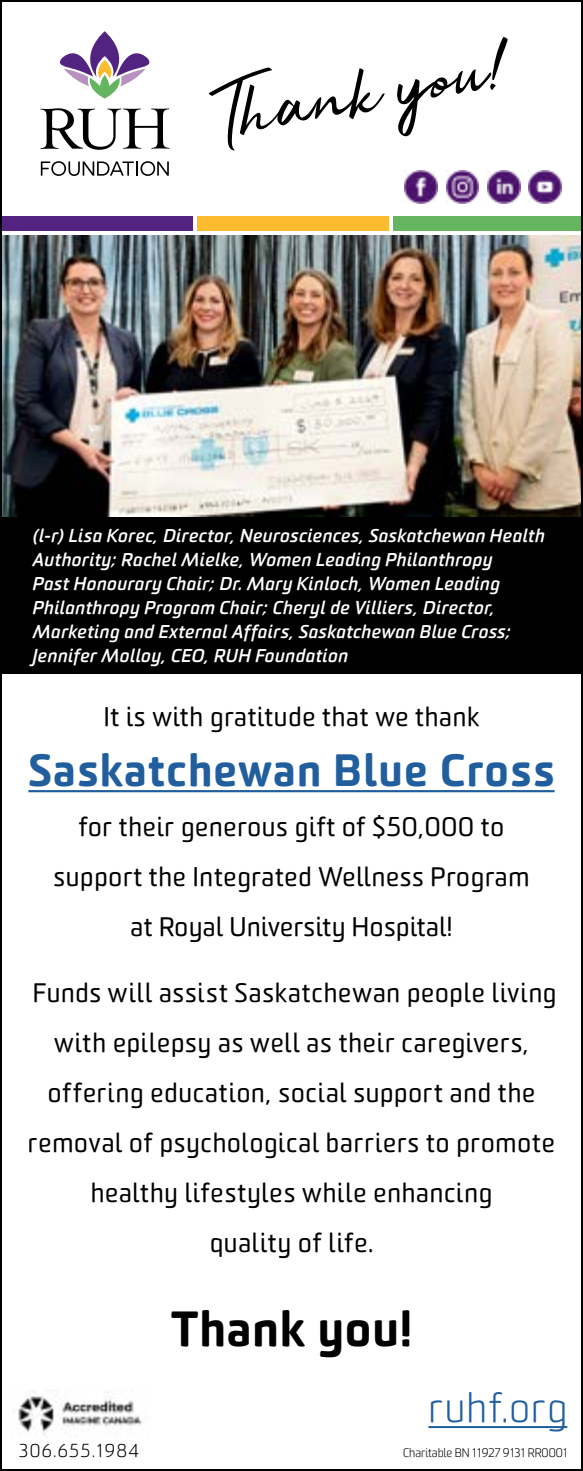
<style>
.page{position:relative;width:583px;height:1471px;background:#fff}
.page>*{position:absolute;margin:0;border:0;box-sizing:border-box;transform-origin:0 0}
.t1{font:64px "Jelytta";color:#000}
.t2{font:900 48px "Sommet Rounded";letter-spacing:.02em;color:#000}
.t3{font:900 44px "Sommet Rounded";letter-spacing:.03em;color:#215e9e}
.t4{font:300 40px "Sommet Rounded";letter-spacing:.04em;color:#215e9e}
.t5{font:26px/50px "Sommet Rounded";letter-spacing:.03em;color:#000;text-align:center}
.t6{font:italic 700 18px/24px "Sommet Rounded";letter-spacing:.025em;color:#fff}
.t7{font:300 18px "Sommet Rounded";letter-spacing:.08em;color:#000}
.t8{font:300 12px "Sommet Rounded";color:#000}
</style>
<div class="page">
<div style="left:393px;top:216px;width:190px;height:15px;background:#65b460"></div>
<div style="left:197px;top:216px;width:191px;height:15px;background:#fdbb30"></div>
<div style="left:2px;top:216px;width:191px;height:15px;background:#522380"></div>
<hr style="left:28px;top:790px;width:526px;height:2px;background:#215e9e">
<hr style="left:428px;top:1426px;width:139px;height:2px;background:#215e9e">
<img style="left:3px;top:235px;width:577px;height:282px">
<div style="left:0;top:517px;width:583px;height:156px;background:#000"></div>
<img style="left:405px;top:171px;width:32px;height:33px">
<img style="left:446px;top:171px;width:33px;height:33px">
<img style="left:487px;top:171px;width:33px;height:33px">
<img style="left:529px;top:171px;width:33px;height:33px">
<img style="left:13px;top:1389px;width:129px;height:46px">
<svg style="left:60px;top:31px;width:90px;height:67px"></svg>
<svg style="left:40px;top:108px;width:129px;height:42px"></svg>
<svg style="left:41px;top:161px;width:128px;height:15px"></svg>
<h1 class="t1" style="left:210px;top:79px;width:302px;rotate:-10deg">Thank you!</h1>
<p class="t6" style="left:32px;top:523px;width:513px">(l-r) Lisa Korec, Director, Neurosciences, Saskatchewan Health Authority; Rachel Mielke, Women Leading Philanthropy<br>Past Honourary Chair; Dr. Mary Kinloch, Women Leading Philanthropy Program Chair; Cheryl de Villiers, Director, Marketing and External Affairs, Saskatchewan Blue Cross; Jennifer Molloy, CEO, RUH Foundation</p>
<p class="t5" style="left:104px;top:692px;width:377px">It is with gratitude that we thank</p>
<h3 class="t3" style="left:28px;top:741px;width:527px">Saskatchewan Blue Cross</h3>
<p class="t5" style="left:53px;top:802px;width:477px">for their generous gift of $50,000 to support the Integrated Wellness Program at Royal University Hospital!</p>
<p class="t5" style="left:28px;top:968px;width:530px">Funds will assist Saskatchewan people living with epilepsy as well as their caregivers, offering education, social support and the removal of psychological barriers to promote healthy lifestyles while enhancing<br>quality of life.</p>
<p class="t7" style="left:19px;top:1440px;width:121px">306.655.1984</p>
<h2 class="t2" style="left:171px;top:1297px;width:242px">Thank you!</h2>
<h3 class="t4" style="left:428px;top:1384px;width:140px">ruhf.org</h3>
<p class="t8" style="left:403px;top:1446px;width:166px">Charitable BN 11927 9131 RR0001</p>
</div>
